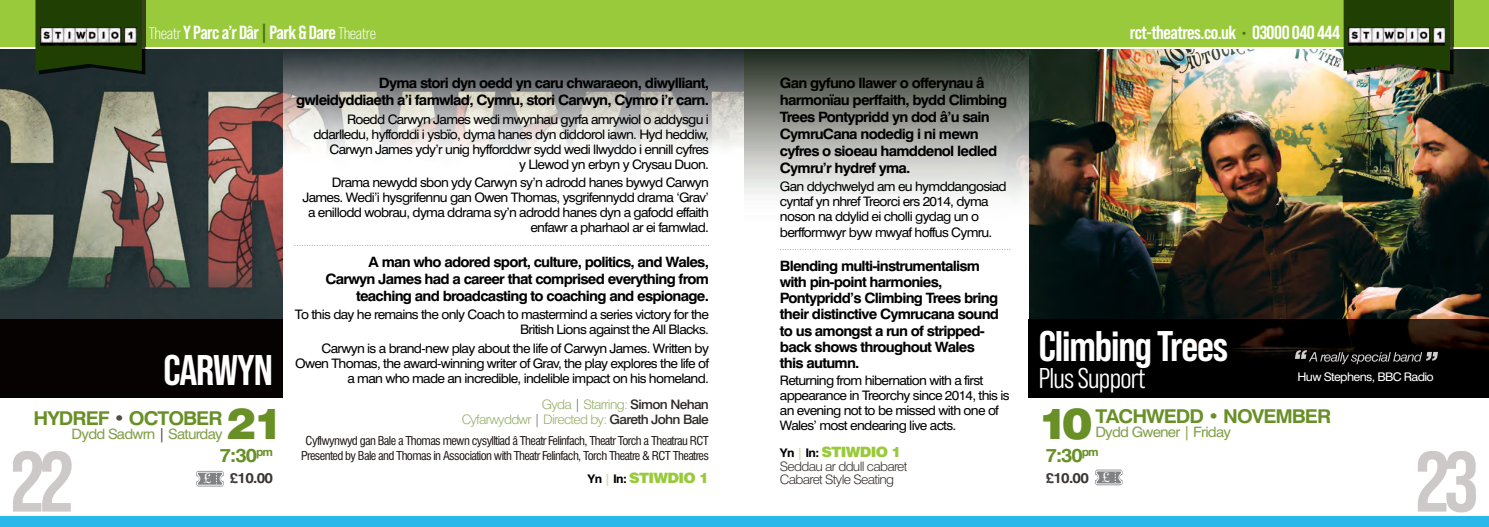
<style>
.page{position:relative;width:1489px;height:527px;background:#fff}
.page>*{position:absolute;margin:0;border:0;box-sizing:border-box;transform-origin:0 0}
.t1{font:700 42.75px "Bebas Neue Pro";letter-spacing:-.025em;color:#fff;scale:1.05 1}
.t2{font:900 42.75px "Swiss 721 BT";color:#689027;scale:1.05 1}
.t3{font:28.5px "Bebas Neue Pro Middle";letter-spacing:-.025em;color:#fff;scale:1.05 1}
.t4{font:700 19px "Bebas Neue Pro";letter-spacing:-.025em;color:#fff;scale:1.05 1}
.t5{font:700 19px "Swiss 721 BT";letter-spacing:-.05em;color:#689027;scale:1.05 1}
.t6{font:14.75px "Bodoni Svty Two OSITCTT";color:#fff}
.t7{font:700 14.25px/16.9px "Swiss 721 BT";letter-spacing:-.05em;color:#000;text-align:right;scale:1.05 1}
.t8{font:14.25px "Swiss 721 BT";letter-spacing:-.05em;color:#82a14a;scale:1.05 1}
.t9{font:900 14.25px "Swiss 721 BT";letter-spacing:-.05em;color:#99ca3b;scale:1.05 1}
.t10{font:700 14.25px "Swiss 721 BT";letter-spacing:-.05em;color:#3b3532;scale:1.05 1}
.t11{font:13px/15px "Swiss 721 BT";letter-spacing:-.05em;color:#000;text-align:right;scale:1.05 1}
.t12{font:300 13px/15px "Swiss 721 BT";letter-spacing:-.05em;color:#97b067;text-align:right;scale:1.05 1}
.t13{font:300 13px/12.5px "Swiss 721 BT";letter-spacing:-.05em;color:#3b3532;scale:1.05 1}
.t14{font:condensed 11.88px/15.5px "Swiss 721 BT";letter-spacing:-.05em;color:#1b1513;text-align:center;scale:1.05 1}
.t15{font:11.88px "Swiss 721 BT";letter-spacing:-.05em;color:#fff;scale:1.05 1}
.s1{font-weight:400;font-size:16.62px}
.s2{color:#4a6c17}
.s3{color:#524a47}
.s4{font-weight:500;color:#302a28}
.s5{font-weight:700;font-size:11.88px;color:#010101}
.s6{font-weight:700;font-size:11.88px;color:#cae19a}
.s7{font-family:"Bodoni Svty Two OSITCTT";font-weight:400;font-size:14.75px;color:#fff}
</style>
<div class="page">
<svg style="left:1417px;top:451px;width:58px;height:61px"></svg>
<div style="left:0;top:0;width:1488px;height:46px;background:#99ca3b"></div>
<div style="left:0;top:516px;width:1488px;height:10px;background:#28b8ea"></div>
<svg style="left:13px;top:451px;width:59px;height:60px"></svg>
<svg style="left:196px;top:470px;width:28px;height:16px"></svg>
<img style="left:0;top:50px;width:283px;height:269px">
<hr style="left:0;top:397px;width:283px;height:1px;background:#000">
<div style="left:0;top:319px;width:283px;height:78px;background:#060202"></div>
<img style="left:283px;top:50px;width:1205px;height:269px">
<svg style="left:294px;top:244px;width:415px;height:2px"></svg>
<svg style="left:780px;top:249px;width:230px;height:1px"></svg>
<img style="left:1028px;top:319px;width:460px;height:78px">
<svg style="left:1294px;top:350px;width:12px;height:8px"></svg>
<img style="left:1308px;top:352px;width:62px;height:12px">
<svg style="left:1425px;top:351px;width:12px;height:9px"></svg>
<svg style="left:1095px;top:469px;width:27px;height:15px"></svg>
<svg style="left:35px;top:0;width:113px;height:99px;background:#243b16"></svg>
<img style="left:41px;top:27px;width:96px;height:18px">
<img style="left:1346px;top:71px;width:107px;height:3px">
<svg style="left:1343px;top:0;width:110px;height:71px;background:#254008"></svg>
<img style="left:1348px;top:27px;width:96px;height:18px">
<h3 class="t4" style="left:149px;top:25px;width:218px"><span class="s1">Theatr</span> Y Parc a’r Dâr <span class="s2">|</span> Park &amp; Dare <span class="s1">Theatre</span></h3>
<h3 class="t4" style="left:1129px;top:25px;width:201px">rct-theatres.co.uk <span class="s2">•</span> 03000 040 444</h3>
<h1 class="t1" style="left:163px;top:355px;width:106px">CARWYN</h1>
<h1 class="t2" style="left:227px;top:407px;width:56px">21</h1>
<h3 class="t5" style="left:34px;top:410px;width:182px">HYDREF <span class="s3">•</span> OCTOBER</h3>
<p class="t8" style="left:72px;top:428px;width:145px">Dydd Sadwrn <span class="s3">|</span> Saturday</p>
<h3 class="t5" style="left:220px;top:448px;width:52px">7:30<sup>pm</sup></h3>
<p class="t6" style="left:203px;top:469px;width:9px">£</p>
<p class="t10" style="left:230px;top:472px;width:42px">£10.00</p>
<p class="t7" style="left:296px;top:76px;width:394px">Dyma stori dyn oedd yn caru chwaraeon, diwylliant, gwleidyddiaeth a’i famwlad, Cymru, stori Carwyn, Cymro i’r carn.</p>
<p class="t11" style="left:313px;top:113px;width:378px">Roedd Carwyn James wedi mwynhau gyrfa amrywiol o addysgu i ddarlledu, hyfforddi i ysbïo, dyma hanes dyn diddorol iawn. Hyd heddiw, Carwyn James ydy’r unig hyfforddwr sydd wedi llwyddo i ennill cyfres<br>y Llewod yn erbyn y Crysau Duon.</p>
<p class="t11" style="left:302px;top:176px;width:388px">Drama newydd sbon ydy Carwyn sy’n adrodd hanes bywyd Carwyn James. Wedi’i hysgrifennu gan Owen Thomas, ysgrifennydd drama ‘Grav’ a enillodd wobrau, dyma ddrama sy’n adrodd hanes dyn a gafodd effaith enfawr a pharhaol ar ei famwlad.</p>
<p class="t7" style="left:325px;top:255px;width:367px">A man who adored sport, culture, politics, and Wales,<br>Carwyn James had a career that comprised everything from teaching and broadcasting to coaching and espionage.</p>
<p class="t11" style="left:295px;top:308px;width:396px">To this day he remains the only Coach to mastermind a series victory for the<br>British Lions against the All Blacks.</p>
<p class="t11" style="left:295px;top:342px;width:395px">Carwyn is a brand-new play about the life of Carwyn James. Written by<br>Owen Thomas, the award-winning writer of Grav, the play explores the life of a man who made an incredible, indelible impact on his homeland.</p>
<p class="t12" style="left:461px;top:397px;width:237px">Gyda <span class="s3">|</span> Starring: <span class="s4">Simon Nehan<br></span>Cyfarwyddwr <span class="s3">|</span> Directed by: <span class="s4">Gareth John Bale</span></p>
<p class="t14" style="left:301px;top:433px;width:390px">Cyflwynwyd gan Bale a Thomas mewn cysylltiad â Theatr Felinfach, Theatr Torch a Theatrau RCT<br>Presented by Bale and Thomas in Association with Theatr Felinfach, Torch Theatre &amp; RCT Theatres</p>
<p class="t9" style="left:587px;top:472px;width:117px"><span class="s5">Yn</span> <span class="s6">|</span> <span class="s5">In:</span> STIWDIO 1</p>
<p class="t7" style="left:779px;top:76px;width:218px;text-align:left">Gan gyfuno llawer o offerynau â harmonïau perffaith, bydd Climbing<br>Trees Pontypridd yn dod â’u sain<br>CymruCana nodedig i ni mewn cyfres o sioeau hamddenol ledled<br>Cymru’r hydref yma.</p>
<p class="t11" style="left:779px;top:180px;width:218px;text-align:left">Gan ddychwelyd am eu hymddangosiad cyntaf yn nhref Treorci ers 2014, dyma noson na ddylid ei cholli gydag un o berfformwyr byw mwyaf hoffus Cymru.</p>
<p class="t7" style="left:779px;top:258px;width:210px;line-height:16.2px;text-align:left">Blending multi-instrumentalism with pin-point harmonies,<br>Pontypridd’s Climbing Trees bring their distinctive Cymrucana sound to us amongst a run of stripped&shy;back shows throughout Wales this autumn.</p>
<p class="t11" style="left:779px;top:374px;width:220px;text-align:left">Returning from hibernation with a first appearance in Treorchy since 2014, this is an evening not to be missed with one of Wales’ most endearing live acts.</p>
<p class="t9" style="left:779px;top:446px;width:117px"><span class="s5">Yn</span> <span class="s6">|</span> <span class="s5">In:</span> STIWDIO 1</p>
<p class="t13" style="left:779px;top:461px;width:123px">Seddau ar ddull cabaret<br>Cabaret Style Seating</p>
<h1 class="t1" style="left:1038px;top:330px;width:182px">Climbing Trees</h1>
<h2 class="t3" style="left:1038px;top:367px;width:103px">Plus Support</h2>
<p class="t15" style="left:1297px;top:371px;width:131px">Huw Stephens, BBC Radio</p>
<h3 class="t5" style="left:1095px;top:409px;width:226px">TACHWEDD • NOVEMBER</h3>
<h1 class="t2" style="left:1038px;top:407px;width:52px">10</h1>
<p class="t8" style="left:1095px;top:426px;width:131px">Dydd Gwener | Friday</p>
<h3 class="t5" style="left:1045px;top:448px;width:52px">7:30<sup>pm</sup></h3>
<p class="t10" style="left:1045px;top:472px;width:62px">£10.00 <span class="s7">£</span></p>
</div>
